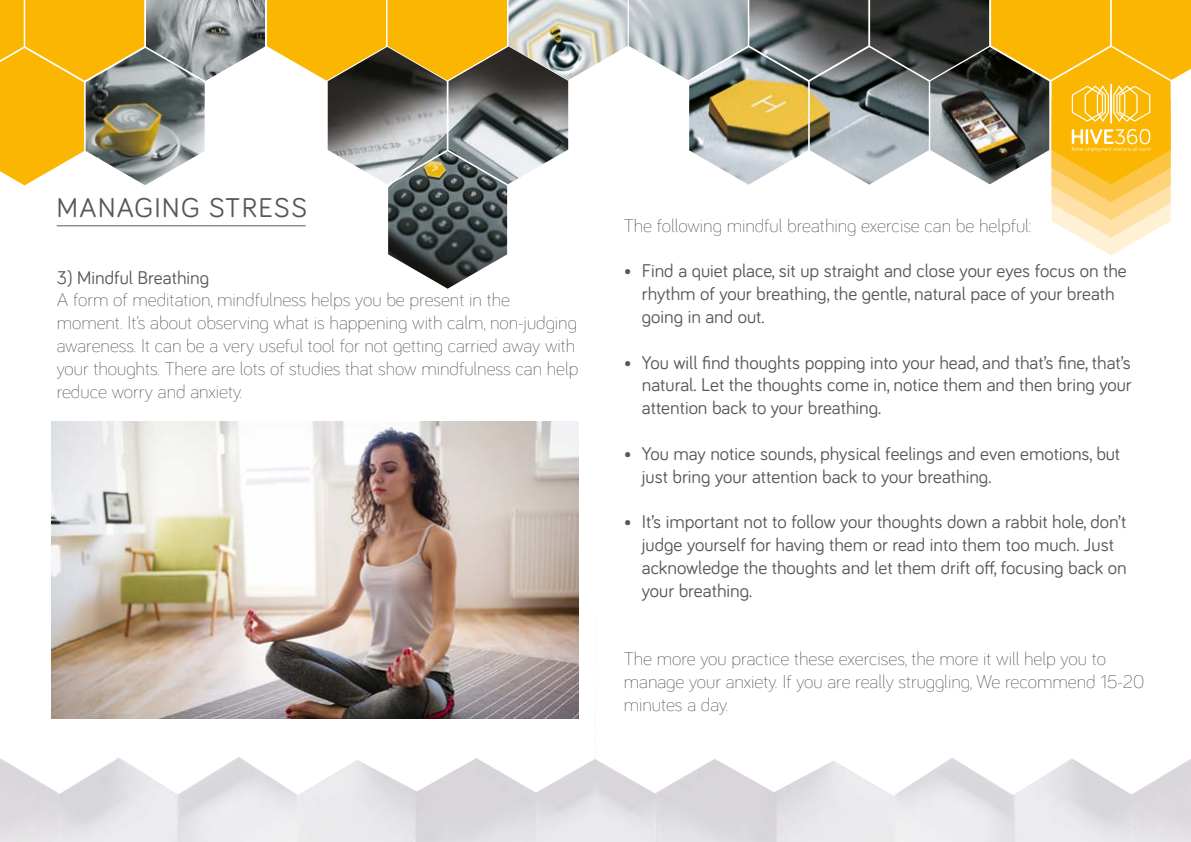
<style>
.page{position:relative;width:1191px;height:842px;background:#fff}
.page>*{position:absolute;margin:0;border:0;box-sizing:border-box;transform-origin:0 0}
.t1{font:28px "Bariol";letter-spacing:.05em;color:#575756}
.t2{font:19px/22.8px "Bariol";color:#575756}
.t3{font:300 19px/22.8px "Bariol";color:#575756}
</style>
<div class="page">
<svg style="left:0;top:542px;width:595px;height:253px"></svg>
<svg style="left:595px;top:612px;width:596px;height:184px"></svg>
<svg style="left:267px;top:0;width:240px;height:81px;background:#fabc15"></svg>
<img style="left:146px;top:0;width:119px;height:81px">
<svg style="left:0;top:0;width:144px;height:185px;background:#fabc17"></svg>
<img style="left:86px;top:48px;width:119px;height:137px">
<img style="left:328px;top:46px;width:240px;height:243px">
<img style="left:689px;top:0;width:300px;height:185px">
<img style="left:508px;top:0;width:240px;height:80px">
<img style="left:930px;top:47px;width:61px;height:137px">
<svg style="left:991px;top:0;width:200px;height:255px"></svg>
<hr style="left:57px;top:226px;width:248px;height:1px;background:#575756">
<img style="left:52px;top:421px;width:526px;height:297px">
<h1 class="t1" style="left:57px;top:189px;width:252px">MANAGING STRESS</h1>
<p class="t2" style="left:57px;top:265px;width:154px">3) Mindful Breathing</p>
<p class="t3" style="left:57px;top:288px;width:523px">A form of meditation, mindfulness helps you be present in the moment. It’s about observing what is happening with calm, non-judging awareness. It can be a very useful tool for not getting carried away with your thoughts. There are lots of studies that show mindfulness can help reduce worry and anxiety.</p>
<p class="t3" style="left:624px;top:213px;width:409px">The following mindful breathing exercise can be helpful:</p>
<p class="t2" style="left:642px;top:259px;width:486px;text-indent:-18px">• Find a quiet place, sit up straight and close your eyes focus on the rhythm of your breathing, the gentle, natural pace of your breath going in and out.</p>
<p class="t2" style="left:642px;top:350px;width:491px;text-align:justify;text-indent:-18px">• You will find thoughts popping into your head, and that’s fine, that’s natural. Let the thoughts come in, notice them and then bring your attention back to your breathing.</p>
<p class="t2" style="left:642px;top:441px;width:480px;text-indent:-18px">• You may notice sounds, physical feelings and even emotions, but just bring your attention back to your breathing.</p>
<p class="t2" style="left:642px;top:510px;width:486px;text-indent:-18px">• It’s important not to follow your thoughts down a rabbit hole, don’t judge yourself for having them or read into them too much. Just acknowledge the thoughts and let them drift off, focusing back on your breathing.</p>
<p class="t3" style="left:624px;top:646px;width:522px">The more you practice these exercises, the more it will help you to manage your anxiety. If you are really struggling, We recommend 15-20 minutes a day.</p>
</div>
